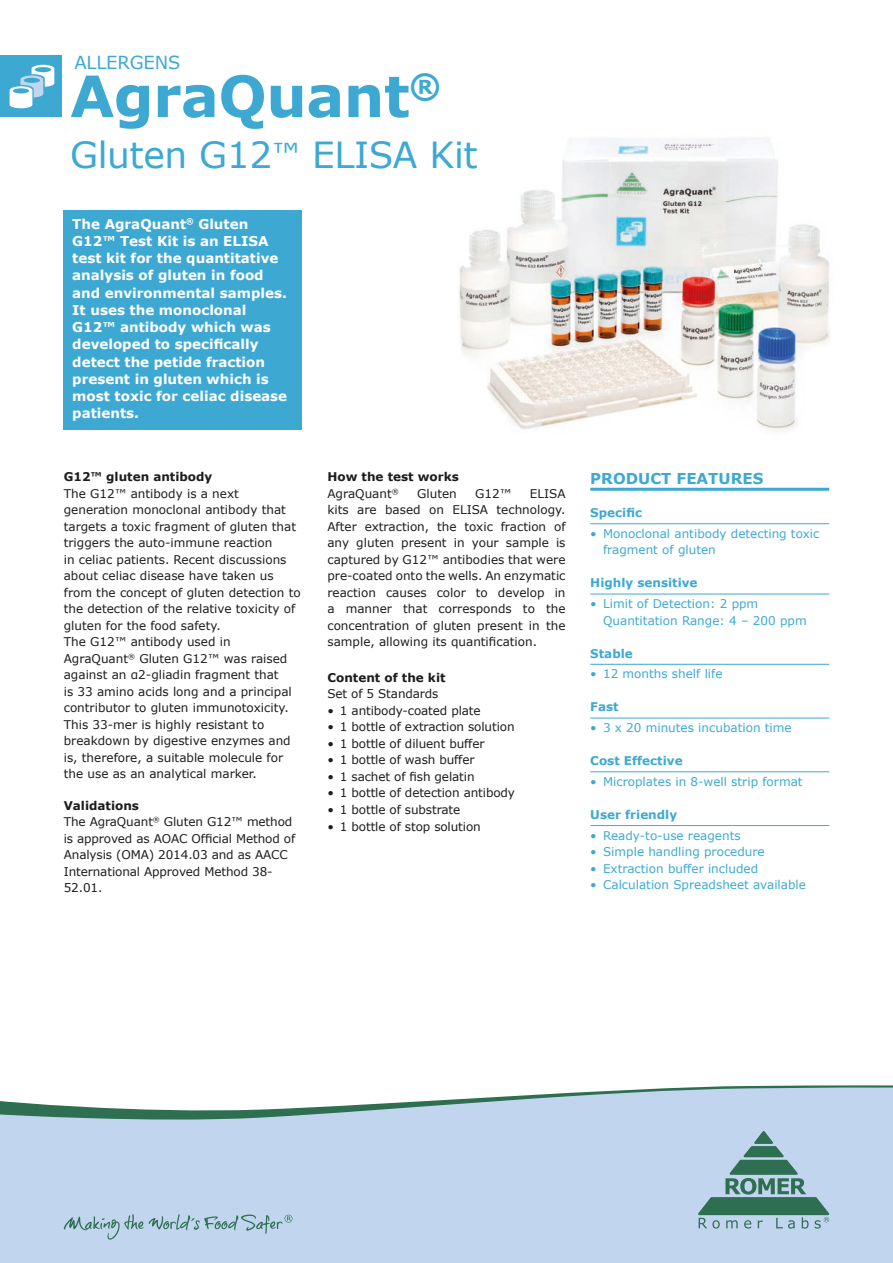
<style>
.page{position:relative;width:893px;height:1263px;background:#fff}
.page>*{position:absolute;margin:0;border:0;box-sizing:border-box;transform-origin:0 0}
.t1{font:700 57px "Verdana";letter-spacing:-.01em;color:#3da9d3}
.t2{font:36px "Verdana";letter-spacing:-.01em;color:#3da9d3}
.t3{font:18px "Verdana";letter-spacing:-.01em;color:#3da9d3}
.t4{font:700 15px "Verdana";color:#3da9d3}
.t5{font:700 13.5px/17.2px "Verdana";color:#fff}
.t6{font:12px/16.5px "Verdana";color:#1d1d1b}
.t7{font:12px/16.5px "Verdana";color:#3da9d3}
.t8{font:700 12px/16.5px "Verdana";color:#1d1d1b}
.t9{font:700 12px "Verdana";color:#3da9d3}
.s1{font-size:28.8px}
.s2{font-weight:700}
.s3{font-weight:400}
</style>
<div class="page">
<img style="left:459px;top:138px;width:370px;height:293px">
<div style="left:0;top:55px;width:62px;height:62px;background:#3da9d3"></div>
<svg style="left:10px;top:65px;width:44px;height:43px"></svg>
<div style="left:64px;top:210px;width:238px;height:219px;background:#3da9d3"></div>
<hr style="left:590px;top:488px;width:239px;height:3px;background:#3da9d3">
<hr style="left:590px;top:523px;width:239px;height:1px;background:#3da9d3">
<hr style="left:590px;top:594px;width:239px;height:1px;background:#3da9d3">
<hr style="left:590px;top:664px;width:239px;height:1px;background:#3da9d3">
<hr style="left:590px;top:718px;width:239px;height:1px;background:#3da9d3">
<hr style="left:590px;top:771px;width:239px;height:1px;background:#3da9d3">
<hr style="left:590px;top:825px;width:239px;height:1px;background:#3da9d3">
<div style="left:0;top:1123px;width:893px;height:140px;background:#c1d6ee"></div>
<svg style="left:0;top:1085px;width:893px;height:38px"></svg>
<svg style="left:64px;top:1214px;width:228px;height:25px;background:#abc6d6"></svg>
<svg style="left:698px;top:1131px;width:131px;height:97px;background:#8cb0b5"></svg>
<h3 class="t3" style="left:74px;top:51px;width:107px">ALLERGENS</h3>
<h1 class="t1" style="left:70px;top:59px;width:373px">AgraQuant<sup>®</sup></h1>
<h2 class="t2" style="left:70px;top:132px;width:409px">Gluten G12<span class="s1">™</span> ELISA Kit</h2>
<p class="t5" style="left:72px;top:215px;width:216px">The AgraQuant<sup>®</sup> Gluten<br>G12™ Test Kit is an ELISA test kit for the quantitative analysis of gluten in food and environmental samples.<br>It uses the monoclonal<br>G12™ antibody which was developed to specifically detect the petide fraction present in gluten which is most toxic for celiac disease patients.</p>
<p class="t8" style="left:64px;top:469px;width:150px">G12™ gluten antibody</p>
<p class="t6" style="left:64px;top:485px;width:238px">The G12™ antibody is a next generation monoclonal antibody that targets a toxic fragment of gluten that triggers the auto-immune reaction<br>in celiac patients. Recent discussions about celiac disease have taken us from the concept of gluten detection to the detection of the relative toxicity of gluten for the food safety.<br>The G12™ antibody used in AgraQuant<sup>®</sup> Gluten G12™ was raised against an α2-gliadin fragment that<br>is 33 amino acids long and a principal contributor to gluten immunotoxicity.<br>This 33-mer is highly resistant to breakdown by digestive enzymes and is, therefore, a suitable molecule for the use as an analytical marker.</p>
<p class="t6" style="left:64px;top:797px;width:233px"><span class="s2">Validations<br></span>The AgraQuant<sup>®</sup> Gluten G12™ method is approved as AOAC Official Method of<br>Analysis (OMA) 2014.03 and as AACC<br>International Approved Method 38-<br>52.01.</p>
<p class="t8" style="left:327px;top:469px;width:133px">How the test works<br><span class="s3">AgraQuant</span><sup>®</sup></p>
<p class="t6" style="left:417px;top:485px;width:41px">Gluten</p>
<p class="t6" style="left:475px;top:485px;width:38px">G12™</p>
<p class="t6" style="left:327px;top:485px;width:240px;text-align:justify;text-indent:203px">ELISA kits are based on ELISA technology.<br>After extraction, the toxic fraction of any gluten present in your sample is captured by G12™ antibodies that were pre-coated onto the wells. An enzymatic reaction causes color to develop in a manner that corresponds to the concentration of gluten present in the sample, allowing its quantification.</p>
<p class="t8" style="left:327px;top:669px;width:120px">Content of the kit</p>
<p class="t6" style="left:327px;top:686px;width:113px">Set of 5 Standards</p>
<p class="t6" style="left:327px;top:702px;width:155px">• 1 antibody-coated plate</p>
<p class="t6" style="left:327px;top:719px;width:189px">• 1 bottle of extraction solution</p>
<p class="t6" style="left:327px;top:735px;width:159px">• 1 bottle of diluent buffer</p>
<p class="t6" style="left:327px;top:752px;width:149px">• 1 bottle of wash buffer</p>
<p class="t6" style="left:327px;top:768px;width:149px">• 1 sachet of fish gelatin</p>
<p class="t6" style="left:327px;top:785px;width:189px">• 1 bottle of detection antibody</p>
<p class="t6" style="left:327px;top:801px;width:134px">• 1 bottle of substrate</p>
<p class="t6" style="left:327px;top:818px;width:155px">• 1 bottle of stop solution</p>
<p class="t4" style="left:590px;top:468px;width:174px">PRODUCT FEATURES</p>
<p class="t9" style="left:590px;top:505px;width:53px">Specific</p>
<p class="t7" style="left:603px;top:525px;width:218px;text-indent:-13px">• Monoclonal antibody detecting toxic fragment of gluten</p>
<p class="t9" style="left:590px;top:575px;width:109px">Highly sensitive</p>
<p class="t7" style="left:603px;top:596px;width:205px;text-indent:-13px">• Limit of Detection: 2 ppm<br>Quantitation Range: 4 – 200 ppm</p>
<p class="t9" style="left:590px;top:645px;width:44px">Stable</p>
<p class="t7" style="left:590px;top:666px;width:134px">• 12 months shelf life</p>
<p class="t9" style="left:590px;top:699px;width:30px">Fast</p>
<p class="t7" style="left:590px;top:720px;width:203px">• 3 x 20 minutes incubation time</p>
<p class="t9" style="left:590px;top:753px;width:94px">Cost Effective</p>
<p class="t7" style="left:590px;top:773px;width:214px">• Microplates in 8-well strip format</p>
<p class="t9" style="left:590px;top:807px;width:88px">User friendly</p>
<p class="t7" style="left:590px;top:827px;width:152px">• Ready-to-use reagents</p>
<p class="t7" style="left:590px;top:844px;width:176px">• Simple handling procedure</p>
<p class="t7" style="left:590px;top:860px;width:169px">• Extraction buffer included</p>
<p class="t7" style="left:590px;top:877px;width:217px">• Calculation Spreadsheet available</p>
</div>
